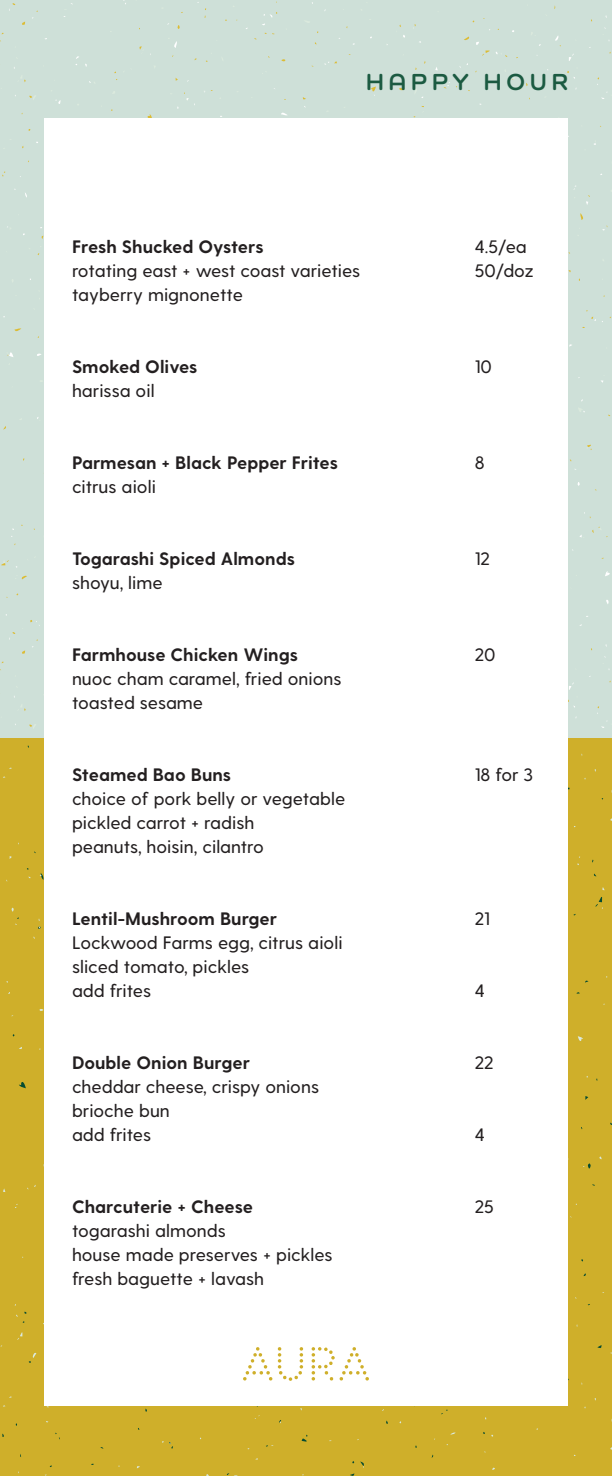
<style>
.page{position:relative;width:612px;height:1476px;background:#fff}
.page>*{position:absolute;margin:0;border:0;box-sizing:border-box;transform-origin:0 0}
.t1{font:700 24px "Como";letter-spacing:.21em;color:#1b5a41}
.t2{font:500 18px "Greycliff CF";color:#231f20}
.t3{font:700 18px "Greycliff CF";color:#231f20}
</style>
<div class="page">
<div style="left:0;top:720px;width:612px;height:756px;background:#cfaf2a"></div>
<svg style="left:19px;top:1082px;width:7px;height:6px"></svg>
<svg style="left:302px;top:1435px;width:6px;height:7px"></svg>
<svg style="left:29px;top:1353px;width:7px;height:10px"></svg>
<svg style="left:16px;top:1312px;width:11px;height:11px"></svg>
<svg style="left:360px;top:1461px;width:4px;height:7px"></svg>
<svg style="left:162px;top:1441px;width:11px;height:8px"></svg>
<svg style="left:12px;top:908px;width:7px;height:17px"></svg>
<svg style="left:40px;top:873px;width:4px;height:7px"></svg>
<svg style="left:595px;top:897px;width:8px;height:12px"></svg>
<svg style="left:578px;top:1036px;width:5px;height:5px"></svg>
<svg style="left:583px;top:1163px;width:8px;height:5px"></svg>
<div style="left:0;top:0;width:612px;height:738px;background:#cee0d8"></div>
<div style="left:44px;top:118px;width:524px;height:1288px;background:#fff"></div>
<svg style="left:340px;top:1347px;width:27px;height:34px"></svg>
<svg style="left:243px;top:1347px;width:29px;height:34px"></svg>
<svg style="left:278px;top:1347px;width:25px;height:34px"></svg>
<svg style="left:312px;top:1347px;width:23px;height:34px"></svg>
<p class="t1" style="left:366px;top:67px;width:203px">HAPPY HOUR</p>
<p class="t3" style="left:72px;top:236px;width:193px">Fresh Shucked Oysters</p>
<p class="t2" style="left:72px;top:260px;width:290px">rotating east + west coast varieties</p>
<p class="t2" style="left:72px;top:284px;width:172px">tayberry mignonette</p>
<p class="t3" style="left:72px;top:356px;width:127px">Smoked Olives</p>
<p class="t2" style="left:72px;top:380px;width:84px">harissa oil</p>
<p class="t3" style="left:72px;top:452px;width:267px">Parmesan + Black Pepper Frites</p>
<p class="t2" style="left:72px;top:476px;width:85px">citrus aioli</p>
<p class="t3" style="left:72px;top:548px;width:225px">Togarashi Spiced Almonds</p>
<p class="t2" style="left:72px;top:572px;width:92px">shoyu, lime</p>
<p class="t3" style="left:72px;top:644px;width:228px">Farmhouse Chicken Wings</p>
<p class="t2" style="left:72px;top:668px;width:271px">nuoc cham caramel, fried onions</p>
<p class="t2" style="left:72px;top:692px;width:133px">toasted sesame</p>
<p class="t3" style="left:72px;top:764px;width:161px">Steamed Bao Buns</p>
<p class="t2" style="left:72px;top:788px;width:275px">choice of pork belly or vegetable</p>
<p class="t2" style="left:72px;top:812px;width:184px">pickled carrot + radish</p>
<p class="t2" style="left:72px;top:836px;width:194px">peanuts, hoisin, cilantro</p>
<p class="t3" style="left:72px;top:908px;width:207px">Lentil-Mushroom Burger</p>
<p class="t2" style="left:72px;top:932px;width:272px">Lockwood Farms egg, citrus aioli</p>
<p class="t2" style="left:72px;top:956px;width:179px">sliced tomato, pickles</p>
<p class="t2" style="left:72px;top:980px;width:81px">add frites</p>
<p class="t3" style="left:72px;top:1052px;width:179px">Double Onion Burger</p>
<p class="t2" style="left:72px;top:1076px;width:249px">cheddar cheese, crispy onions</p>
<p class="t2" style="left:72px;top:1100px;width:99px">brioche bun</p>
<p class="t2" style="left:72px;top:1124px;width:81px">add frites</p>
<p class="t3" style="left:72px;top:1196px;width:183px">Charcuterie + Cheese</p>
<p class="t2" style="left:72px;top:1220px;width:155px">togarashi almonds</p>
<p class="t2" style="left:72px;top:1244px;width:262px">house made preserves + pickles</p>
<p class="t2" style="left:72px;top:1268px;width:194px">fresh baguette + lavash</p>
<p class="t2" style="left:475px;top:236px;width:54px">4.5/ea</p>
<p class="t2" style="left:475px;top:260px;width:60px">50/doz</p>
<p class="t2" style="left:475px;top:356px;width:19px">10</p>
<p class="t2" style="left:475px;top:452px;width:11px">8</p>
<p class="t2" style="left:475px;top:548px;width:17px">12</p>
<p class="t2" style="left:475px;top:644px;width:22px">20</p>
<p class="t2" style="left:475px;top:764px;width:60px">18 for 3</p>
<p class="t2" style="left:475px;top:908px;width:17px">21</p>
<p class="t2" style="left:475px;top:980px;width:12px">4</p>
<p class="t2" style="left:475px;top:1052px;width:21px">22</p>
<p class="t2" style="left:475px;top:1124px;width:12px">4</p>
<p class="t2" style="left:475px;top:1196px;width:21px">25</p>
</div>
